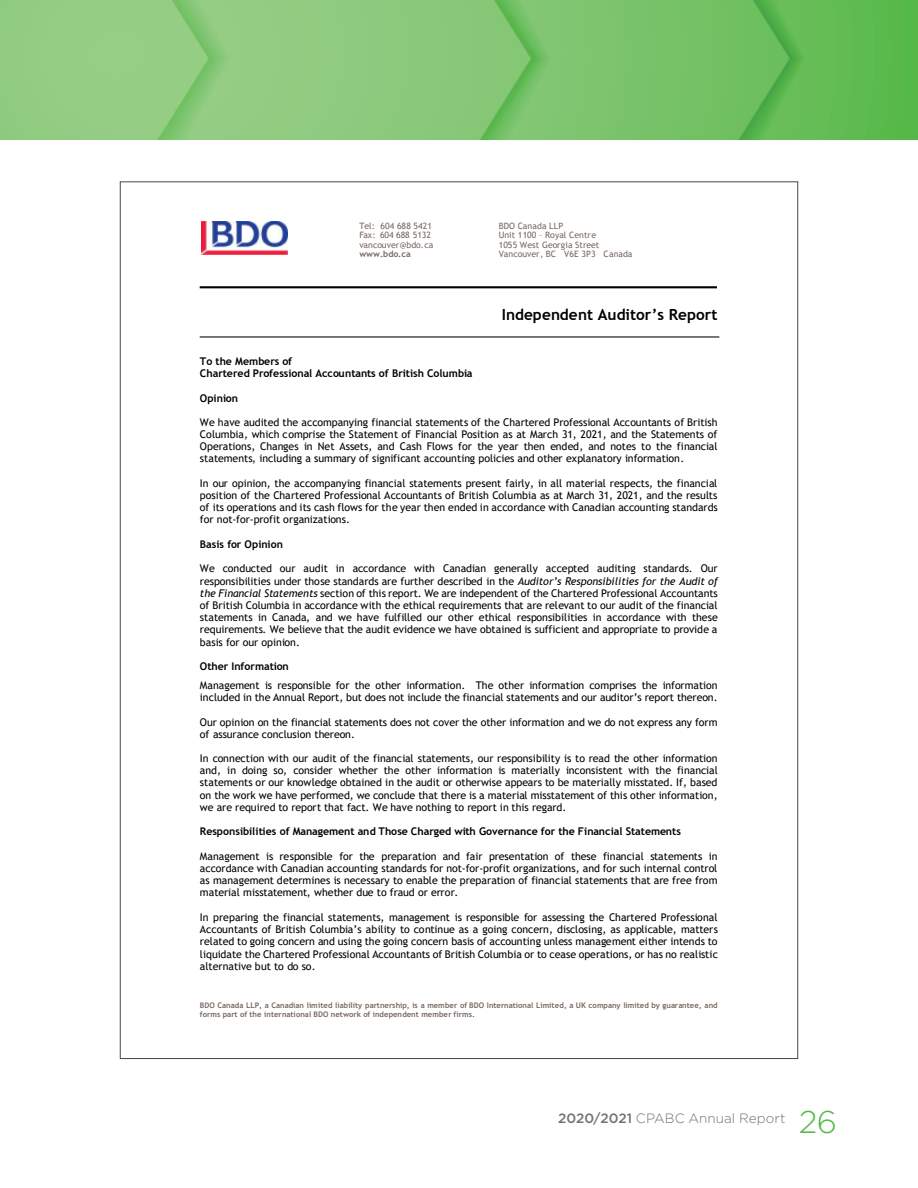
<style>
.page{position:relative;width:918px;height:1188px;background:#fff}
.page>*{position:absolute;margin:0;border:0;box-sizing:border-box;transform-origin:0 0}
.t1{font:300 31.5px "Gotham";color:#54b948}
.t2{font:700 15.45px "Trebuchet MS";color:#000}
.t3{font:300 13.5px "Gotham";letter-spacing:.005em;color:#717073}
.t4{font:10.65px/12.1px "Trebuchet MS";color:#000;text-align:justify}
.t5{font:700 10.65px/12.1px "Trebuchet MS";color:#000}
.t6{font:8.7px/9.4px "Trebuchet MS";color:#786860}
.t7{font:700 8.7px "Trebuchet MS";color:#786860}
.t8{font:700 7.65px/9px "Trebuchet MS";color:#786860}
.s1{font-style:italic}
.s2{font-weight:500}
</style>
<div class="page">
<img style="left:0;top:0;width:918px;height:140px">
<img style="left:202px;top:222px;width:85px;height:32px">
<hr style="left:200px;top:286px;width:517px;height:2px;background:#000">
<hr style="left:200px;top:336px;width:519px;height:2px;background:#000">
<p class="t6" style="left:359px;top:221px;width:75px">Tel: 604 688 5421<br>Fax: 604 688 5132 vancouver@bdo.ca</p>
<p class="t7" style="left:359px;top:249px;width:53px">www.bdo.ca</p>
<p class="t6" style="left:499px;top:221px;width:135px">BDO Canada LLP<br>Unit 1100 – Royal Centre<br>1055 West Georgia Street<br>Vancouver, BC V6E 3P3 Canada</p>
<h2 class="t2" style="left:502px;top:305px;width:217px">Independent Auditor’s Report</h2>
<p class="t5" style="left:200px;top:355px;width:274px">To the Members of<br>Chartered Professional Accountants of British Columbia</p>
<p class="t5" style="left:200px;top:392px;width:40px">Opinion</p>
<p class="t4" style="left:200px;top:416px;width:519px">We have audited the accompanying financial statements of the Chartered Professional Accountants of British Columbia, which comprise the Statement of Financial Position as at March 31, 2021, and the Statements of Operations, Changes in Net Assets, and Cash Flows for the year then ended, and notes to the financial statements, including a summary of significant accounting policies and other explanatory information.</p>
<p class="t4" style="left:200px;top:477px;width:519px">In our opinion, the accompanying financial statements present fairly, in all material respects, the financial position of the Chartered Professional Accountants of British Columbia as at March 31, 2021, and the results of its operations and its cash flows for the year then ended in accordance with Canadian accounting standards for not-for-profit organizations.</p>
<p class="t5" style="left:200px;top:538px;width:85px">Basis for Opinion</p>
<p class="t4" style="left:200px;top:562px;width:520px">We conducted our audit in accordance with Canadian generally accepted auditing standards. Our responsibilities under those standards are further described in the <span class="s1">Auditor’s Responsibilities for the Audit of the Financial Statements</span> section of this report. We are independent of the Chartered Professional Accountants of British Columbia in accordance with the ethical requirements that are relevant to our audit of the financial statements in Canada, and we have fulfilled our other ethical responsibilities in accordance with these requirements. We believe that the audit evidence we have obtained is sufficient and appropriate to provide a basis for our opinion.</p>
<p class="t5" style="left:200px;top:660px;width:90px">Other Information</p>
<p class="t4" style="left:200px;top:679px;width:519px">Management is responsible for the other information. The other information comprises the information included in the Annual Report, but does not include the financial statements and our auditor’s report thereon.</p>
<p class="t4" style="left:200px;top:716px;width:519px">Our opinion on the financial statements does not cover the other information and we do not express any form of assurance conclusion thereon.</p>
<p class="t4" style="left:200px;top:752px;width:519px">In connection with our audit of the financial statements, our responsibility is to read the other information and, in doing so, consider whether the other information is materially inconsistent with the financial statements or our knowledge obtained in the audit or otherwise appears to be materially misstated. If, based on the work we have performed, we conclude that there is a material misstatement of this other information, we are required to report that fact. We have nothing to report in this regard.</p>
<p class="t5" style="left:200px;top:826px;width:483px">Responsibilities of Management and Those Charged with Governance for the Financial Statements</p>
<p class="t4" style="left:200px;top:850px;width:519px">Management is responsible for the preparation and fair presentation of these financial statements in accordance with Canadian accounting standards for not-for-profit organizations, and for such internal control as management determines is necessary to enable the preparation of financial statements that are free from material misstatement, whether due to fraud or error.</p>
<p class="t4" style="left:200px;top:911px;width:520px">In preparing the financial statements, management is responsible for assessing the Chartered Professional Accountants of British Columbia’s ability to continue as a going concern, disclosing, as applicable, matters related to going concern and using the going concern basis of accounting unless management either intends to liquidate the Chartered Professional Accountants of British Columbia or to cease operations, or has no realistic alternative but to do so.</p>
<p class="t8" style="left:200px;top:1001px;width:519px">BDO Canada LLP, a Canadian limited liability partnership, is a member of BDO International Limited, a UK company limited by guarantee, and forms part of the international BDO network of independent member firms.</p>
<p class="t3" style="left:558px;top:1109px;width:229px"><span class="s2">2020/2021</span> CPABC Annual Report</p>
<h1 class="t1" style="left:799px;top:1102px;width:40px">26</h1>
</div>
